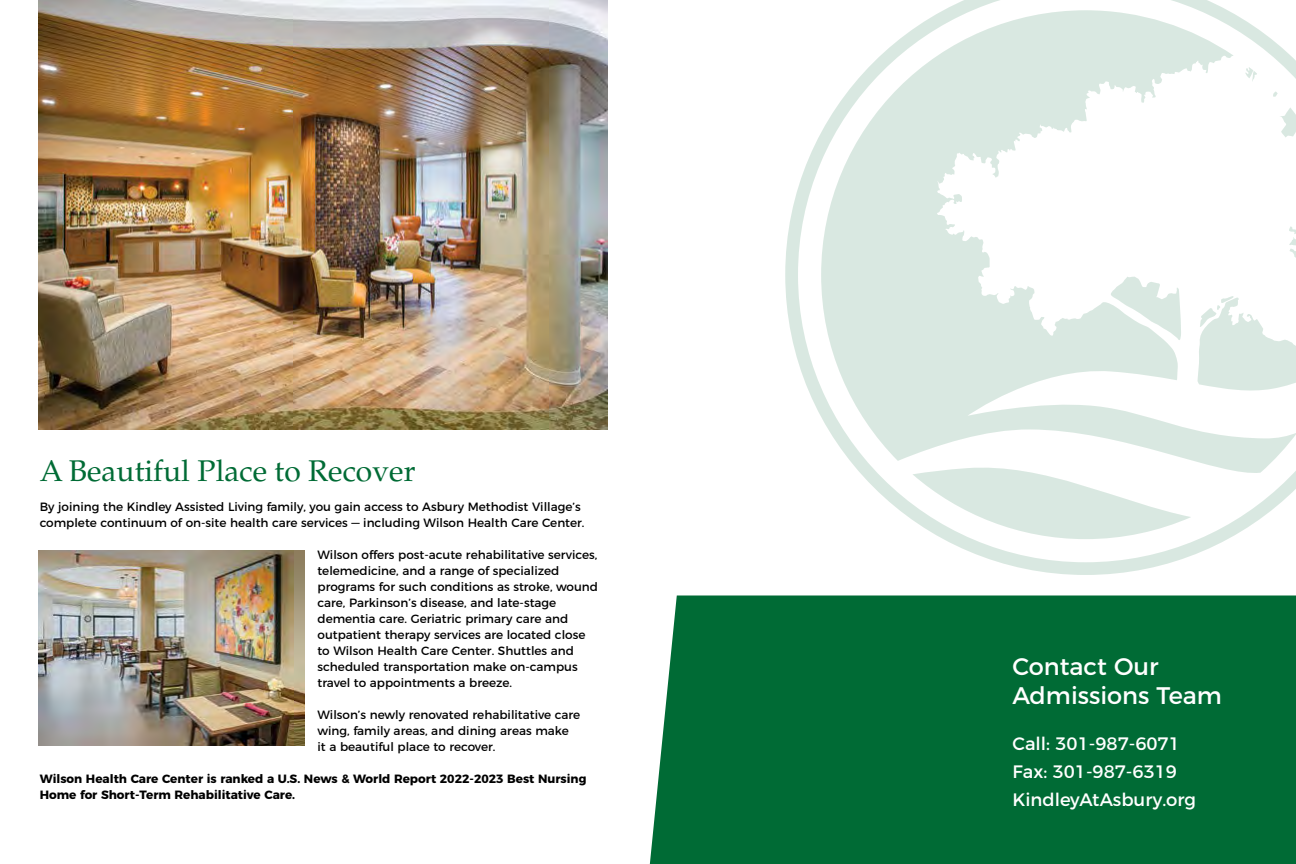
<style>
.page{position:relative;width:1296px;height:864px;background:#fff}
.page>*{position:absolute;margin:0;border:0;box-sizing:border-box;transform-origin:0 0}
.t1{font:30px "Palatino";color:#006b35}
.t2{font:24px "Montserrat";color:#fff}
.t3{font:18px "Montserrat";color:#fff}
.t4{font:12px/16px "Montserrat";color:#000}
.t5{font:700 12px/16px "Montserrat";color:#000}
</style>
<div class="page">
<svg style="left:785px;top:0;width:511px;height:575px"></svg>
<div style="left:650px;top:596px;width:646px;height:268px;background:#006b35"></div>
<img style="left:38px;top:0;width:570px;height:429px">
<img style="left:39px;top:550px;width:265px;height:196px">
<p class="t1" style="left:40px;top:453px;width:377px">A Beautiful Place to Recover</p>
<p class="t4" style="left:40px;top:498px;width:546px">By joining the Kindley Assisted Living family, you gain access to Asbury Methodist Village’s complete continuum of on-site health care services — including Wilson Health Care Center.</p>
<p class="t4" style="left:318px;top:546px;width:282px">Wilson offers post-acute rehabilitative services, telemedicine, and a range of specialized programs for such conditions as stroke, wound care, Parkinson’s disease, and late-stage dementia care. Geriatric primary care and outpatient therapy services are located close to Wilson Health Care Center. Shuttles and scheduled transportation make on-campus travel to appointments a breeze.</p>
<p class="t4" style="left:318px;top:706px;width:264px">Wilson’s newly renovated rehabilitative care wing, family areas, and dining areas make</p>
<p class="t4" style="left:318px;top:738px;width:179px">it a beautiful place to recover.</p>
<p class="t5" style="left:40px;top:770px;width:548px">Wilson Health Care Center is ranked a U.S. News &amp; World Report 2022-2023 Best Nursing<br>Home for Short-Term Rehabilitative Care.</p>
<p class="t2" style="left:1013px;top:647px;width:148px">Contact Our</p>
<p class="t2" style="left:1013px;top:676px;width:211px">Admissions Team</p>
<p class="t3" style="left:1013px;top:729px;width:169px">Call: 301-987-6071</p>
<p class="t3" style="left:1013px;top:757px;width:166px">Fax: 301-987-6319</p>
<p class="t3" style="left:1013px;top:785px;width:185px">KindleyAtAsbury.org</p>
</div>
